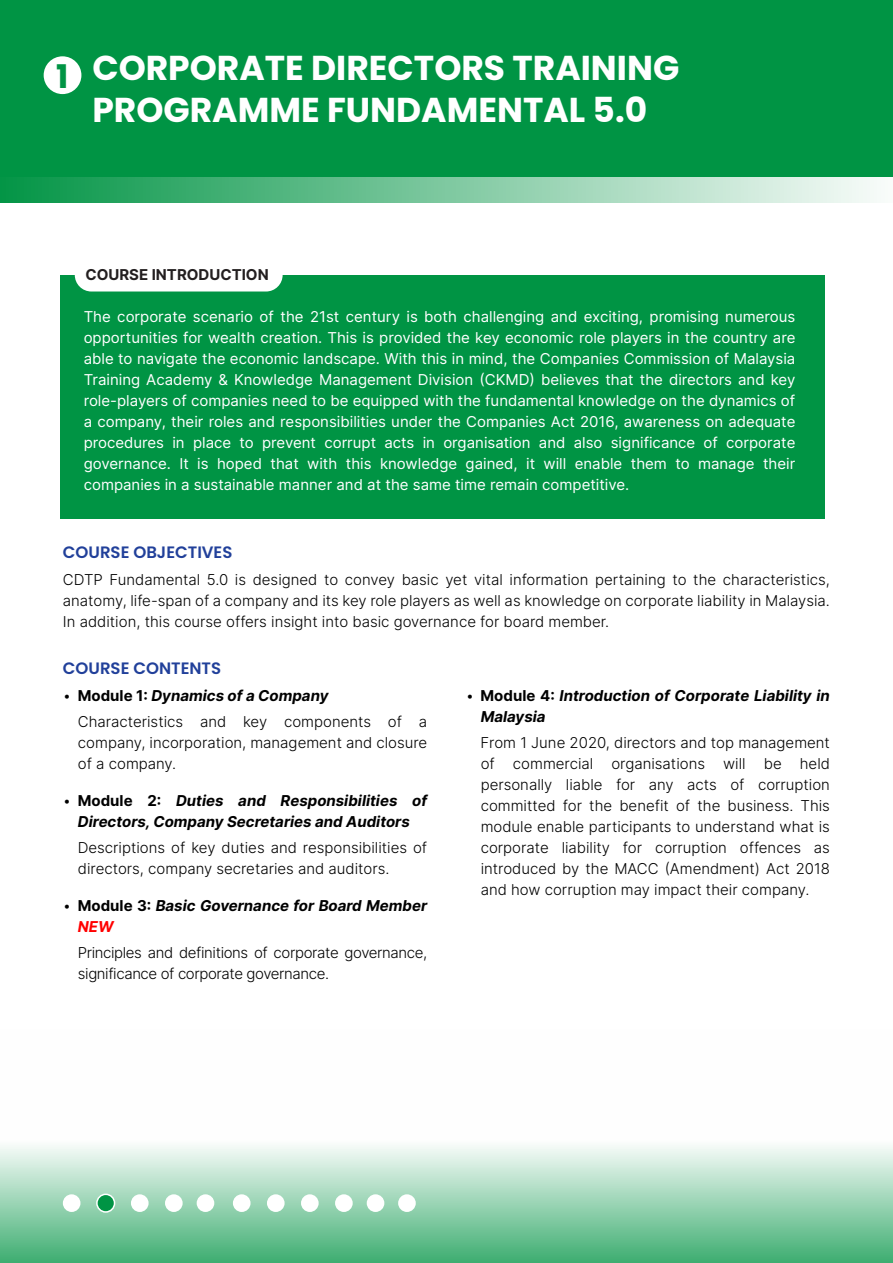
<style>
.page{position:relative;width:893px;height:1263px;background:#fff}
.page>*{position:absolute;margin:0;border:0;box-sizing:border-box;transform-origin:0 0}
.t1{font:700 34.5px/41.4px "Poppins";color:#fff}
.t2{font:700 32.55px "Poppins";color:#009444}
.t3{font:600 16.5px "Poppins";color:#21409a}
.t4{font:300 15px/21px "Inter";color:#000;text-align:justify}
.t5{font:15px/21px "Inter";color:#fff;text-align:justify}
.t6{font:15px/21px "Inter V";color:#000}
.t7{font:300 15px/21px "Inter";letter-spacing:-.025em;color:#000}
.t8{font:700 15px "Inter";color:#231f20}
.s1{font-family:"Inter";font-weight:300}
.s2{font-family:"Inter";font-weight:700}
.s3{color:#f00}
</style>
<div class="page">
<div style="left:0;top:85px;width:893px;height:117px;background:linear-gradient(to right,#039546,#f9fcfa)"></div>
<svg style="left:0;top:1146px;width:893px;height:117px;background:#98d3b3"></svg>
<div style="left:0;top:0;width:893px;height:176px;background:#009444"></div>
<div style="left:60px;top:275px;width:764px;height:243px;background:#009444"></div>
<div style="left:75px;top:258px;width:208px;height:33px;background:#fff;border-radius:17px"></div>
<div style="left:63px;top:1194px;width:17px;height:18px;background:#fff;border-radius:50%"></div>
<div style="left:97px;top:1194px;width:18px;height:18px;background:#009444;border-radius:50%"></div>
<div style="left:96px;top:1193px;width:19px;height:20px;border:2px solid #fff;border-radius:50%"></div>
<div style="left:131px;top:1194px;width:18px;height:18px;background:#fff;border-radius:50%"></div>
<div style="left:165px;top:1194px;width:18px;height:18px;background:#fff;border-radius:50%"></div>
<div style="left:197px;top:1194px;width:17px;height:18px;background:#fff;border-radius:50%"></div>
<div style="left:233px;top:1194px;width:18px;height:18px;background:#fff;border-radius:50%"></div>
<div style="left:267px;top:1194px;width:18px;height:18px;background:#fff;border-radius:50%"></div>
<div style="left:301px;top:1194px;width:18px;height:18px;background:#fff;border-radius:50%"></div>
<div style="left:335px;top:1194px;width:18px;height:18px;background:#fff;border-radius:50%"></div>
<div style="left:367px;top:1194px;width:17px;height:18px;background:#fff;border-radius:50%"></div>
<div style="left:398px;top:1194px;width:18px;height:18px;background:#fff;border-radius:50%"></div>
<div style="left:44px;top:56px;width:37px;height:38px;background:#fff;border-radius:50%"></div>
<h2 class="t2" style="left:56px;top:57px;width:14px">1</h2>
<h1 class="t1" style="left:92px;top:48px;width:588px">CORPORATE DIRECTORS TRAINING<br>PROGRAMME FUNDAMENTAL 5.0</h1>
<p class="t8" style="left:85px;top:263px;width:185px">COURSE INTRODUCTION</p>
<p class="t5" style="left:84px;top:306px;width:713px">The corporate scenario of the 21st century is both challenging and exciting, promising numerous opportunities for wealth creation. This is provided the key economic role players in the country are able to navigate the economic landscape. With this in mind, the Companies Commission of Malaysia Training Academy &amp; Knowledge Management Division (CKMD) believes that the directors and key role-players of companies need to be equipped with the fundamental knowledge on the dynamics of a company, their roles and responsibilities under the Companies Act 2016, awareness on adequate procedures in place to prevent corrupt acts in organisation and also significance of corporate governance. It is hoped that with this knowledge gained, it will enable them to manage their companies in a sustainable manner and at the same time remain competitive.</p>
<p class="t3" style="left:63px;top:543px;width:171px">COURSE OBJECTIVES</p>
<p class="t4" style="left:63px;top:569px;width:768px">CDTP Fundamental 5.0 is designed to convey basic yet vital information pertaining to the characteristics, anatomy, life-span of a company and its key role players as well as knowledge on corporate liability in Malaysia.<br>In addition, this course offers insight into basic governance for board member.</p>
<p class="t3" style="left:63px;top:659px;width:160px">COURSE CONTENTS</p>
<p class="t6" style="left:63px;top:685px;width:267px"><span class="s1">•</span> <span class="s2">Module 1:</span> Dynamics of a Company</p>
<p class="t4" style="left:78px;top:711px;width:351px">Characteristics and key components of a company, incorporation, management and closure of a company.</p>
<p class="t6" style="left:63px;top:790px;width:366px;text-align:center"><span class="s1">•</span> <span class="s2">Module 2:</span> Duties and Responsibilities of<br>Directors, Company Secretaries and Auditors</p>
<p class="t4" style="left:78px;top:837px;width:351px">Descriptions of key duties and responsibilities of directors, company secretaries and auditors.</p>
<p class="t6" style="left:78px;top:895px;width:351px;text-indent:-15px"><span class="s1">•</span> <span class="s2">Module 3:</span> Basic Governance for Board Member<br><span class="s3">NEW</span></p>
<p class="t7" style="left:78px;top:942px;width:351px">Principles and definitions of corporate governance, significance of corporate governance.</p>
<p class="t6" style="left:481px;top:685px;width:351px;text-indent:-15px"><span class="s1">•</span> <span class="s2">Module 4:</span> Introduction of Corporate Liability in<br>Malaysia</p>
<p class="t4" style="left:481px;top:732px;width:351px">From 1 June 2020, directors and top management of commercial organisations will be held personally liable for any acts of corruption committed for the benefit of the business. This module enable participants to understand what is corporate liability for corruption offences as introduced by the MACC (Amendment) Act 2018 and how corruption may impact their company.</p>
</div>
